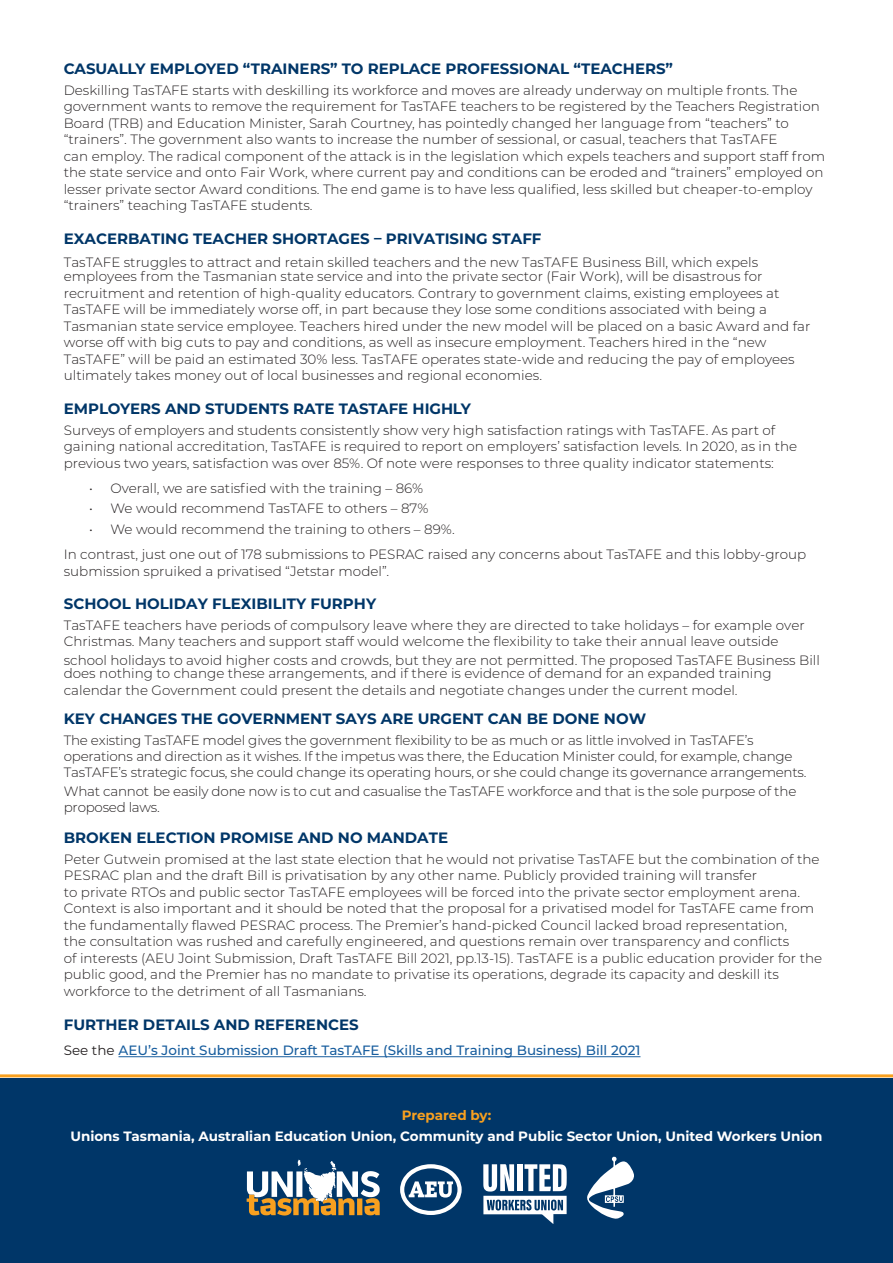
<style>
.page{position:relative;width:893px;height:1263px;background:#fff}
.page>*{position:absolute;margin:0;border:0;box-sizing:border-box;transform-origin:0 0}
.t1{font:700 15px "Montserrat";color:#003668}
.t2{font:300 13.5px/16.5px "Montserrat";color:#231f20}
.t3{font:300 13.5px/16.2px "Montserrat";letter-spacing:-.02em;color:#231f20}
.t4{font:700 13.5px/21px "Montserrat";color:#fff;text-align:center}
.t5{font:500 13.5px "Montserrat";color:#175d9e}
.s1{font-weight:400;color:#231f20}
.s2{color:#f8a01f}
</style>
<div class="page">
<div style="left:0;top:1078px;width:893px;height:185px;background:#003668"></div>
<svg style="left:247px;top:1160px;width:133px;height:56px"></svg>
<svg style="left:400px;top:1164px;width:62px;height:51px"></svg>
<svg style="left:483px;top:1164px;width:84px;height:60px"></svg>
<svg style="left:587px;top:1156px;width:47px;height:63px"></svg>
<hr style="left:0;top:1074px;width:893px;height:3px;background:#f8a01f">
<hr style="left:119px;top:1056px;width:521px;height:1px;background:#175d9e">
<p class="t1" style="left:64px;top:58px;width:611px">CASUALLY EMPLOYED “TRAINERS” TO REPLACE PROFESSIONAL “TEACHERS”</p>
<p class="t2" style="left:64px;top:81px;width:763px">Deskilling TasTAFE starts with deskilling its workforce and moves are already underway on multiple fronts. The government wants to remove the requirement for TasTAFE teachers to be registered by the Teachers Registration Board (TRB) and Education Minister, Sarah Courtney, has pointedly changed her language from “teachers” to “trainers”. The government also wants to increase the number of sessional, or casual, teachers that TasTAFE<br>can employ. The radical component of the attack is in the legislation which expels teachers and support staff from the state service and onto Fair Work, where current pay and conditions can be eroded and “trainers” employed on lesser private sector Award conditions. The end game is to have less qualified, less skilled but cheaper-to-employ “trainers” teaching TasTAFE students.</p>
<p class="t1" style="left:64px;top:228px;width:479px">EXACERBATING TEACHER SHORTAGES – PRIVATISING STAFF</p>
<p class="t2" style="left:64px;top:254px;width:700px;line-height:14.5px">TasTAFE struggles to attract and retain skilled teachers and the new TasTAFE Business Bill, which expels employees from the Tasmanian state service and into the private sector (Fair Work), will be disastrous for</p>
<p class="t2" style="left:64px;top:284px;width:748px">recruitment and retention of high-quality educators. Contrary to government claims, existing employees at TasTAFE will be immediately worse off, in part because they lose some conditions associated with being a Tasmanian state service employee. Teachers hired under the new model will be placed on a basic Award and far worse off with big cuts to pay and conditions, as well as insecure employment. Teachers hired in the “new TasTAFE” will be paid an estimated 30% less. TasTAFE operates state-wide and reducing the pay of employees ultimately takes money out of local businesses and regional economies.</p>
<p class="t1" style="left:64px;top:398px;width:409px">EMPLOYERS AND STUDENTS RATE TASTAFE HIGHLY</p>
<p class="t2" style="left:64px;top:421px;width:735px">Surveys of employers and students consistently show very high satisfaction ratings with TasTAFE. As part of gaining national accreditation, TasTAFE is required to report on employers’ satisfaction levels. In 2020, as in the previous two years, satisfaction was over 85%. Of note were responses to three quality indicator statements:</p>
<p class="t2" style="left:89px;top:479px;width:335px">• Overall, we are satisfied with the training – 86%</p>
<p class="t2" style="left:89px;top:500px;width:341px">• We would recommend TasTAFE to others – 87%</p>
<p class="t2" style="left:64px;top:516px;width:744px;line-height:25px;text-indent:26px">• We would recommend the training to others – 89%.<br>In contrast, just one out of 178 submissions to PESRAC raised any concerns about TasTAFE and this lobby-group</p>
<p class="t2" style="left:64px;top:562px;width:327px">submission spruiked a privatised “Jetstar model”.</p>
<p class="t1" style="left:64px;top:593px;width:314px">SCHOOL HOLIDAY FLEXIBILITY FURPHY</p>
<p class="t2" style="left:64px;top:616px;width:742px">TasTAFE teachers have periods of compulsory leave where they are directed to take holidays – for example over<br>Christmas. Many teachers and support staff would welcome the flexibility to take their annual leave outside</p>
<p class="t2" style="left:64px;top:652px;width:758px;line-height:14px">school holidays to avoid higher costs and crowds, but they are not permitted. The proposed TasTAFE Business Bill does nothing to change these arrangements, and if there is evidence of demand for an expanded training</p>
<p class="t2" style="left:64px;top:681px;width:675px">calendar the Government could present the details and negotiate changes under the current model.</p>
<p class="t1" style="left:64px;top:708px;width:584px">KEY CHANGES THE GOVERNMENT SAYS ARE URGENT CAN BE DONE NOW</p>
<p class="t3" style="left:64px;top:731px;width:744px">The existing TasTAFE model gives the government flexibility to be as much or as little involved in TasTAFE’s operations and direction as it wishes. If the impetus was there, the Education Minister could, for example, change<br>TasTAFE’s strategic focus, she could change its operating hours, or she could change its governance arrangements.</p>
<p class="t3" style="left:64px;top:782px;width:734px">What cannot be easily done now is to cut and casualise the TasTAFE workforce and that is the sole purpose of the proposed laws.</p>
<p class="t1" style="left:64px;top:827px;width:386px">BROKEN ELECTION PROMISE AND NO MANDATE</p>
<p class="t2" style="left:64px;top:850px;width:760px">Peter Gutwein promised at the last state election that he would not privatise TasTAFE but the combination of the PESRAC plan and the draft Bill is privatisation by any other name. Publicly provided training will transfer<br>to private RTOs and public sector TasTAFE employees will be forced into the private sector employment arena.<br>Context is also important and it should be noted that the proposal for a privatised model for TasTAFE came from the fundamentally flawed PESRAC process. The Premier’s hand-picked Council lacked broad representation,<br>the consultation was rushed and carefully engineered, and questions remain over transparency and conflicts<br>of interests (AEU Joint Submission, Draft TasTAFE Bill 2021, pp.13-15). TasTAFE is a public education provider for the public good, and the Premier has no mandate to privatise its operations, degrade its capacity and deskill its workforce to the detriment of all Tasmanians.</p>
<p class="t1" style="left:64px;top:1013px;width:296px">FURTHER DETAILS AND REFERENCES</p>
<p class="t5" style="left:64px;top:1040px;width:578px"><span class="s1">See the</span> AEU’s Joint Submission Draft TasTAFE (Skills and Training Business) Bill 2021</p>
<p class="t4" style="left:70px;top:1104px;width:754px"><span class="s2">Prepared by:<br></span>Unions Tasmania, Australian Education Union, Community and Public Sector Union, United Workers Union</p>
</div>
